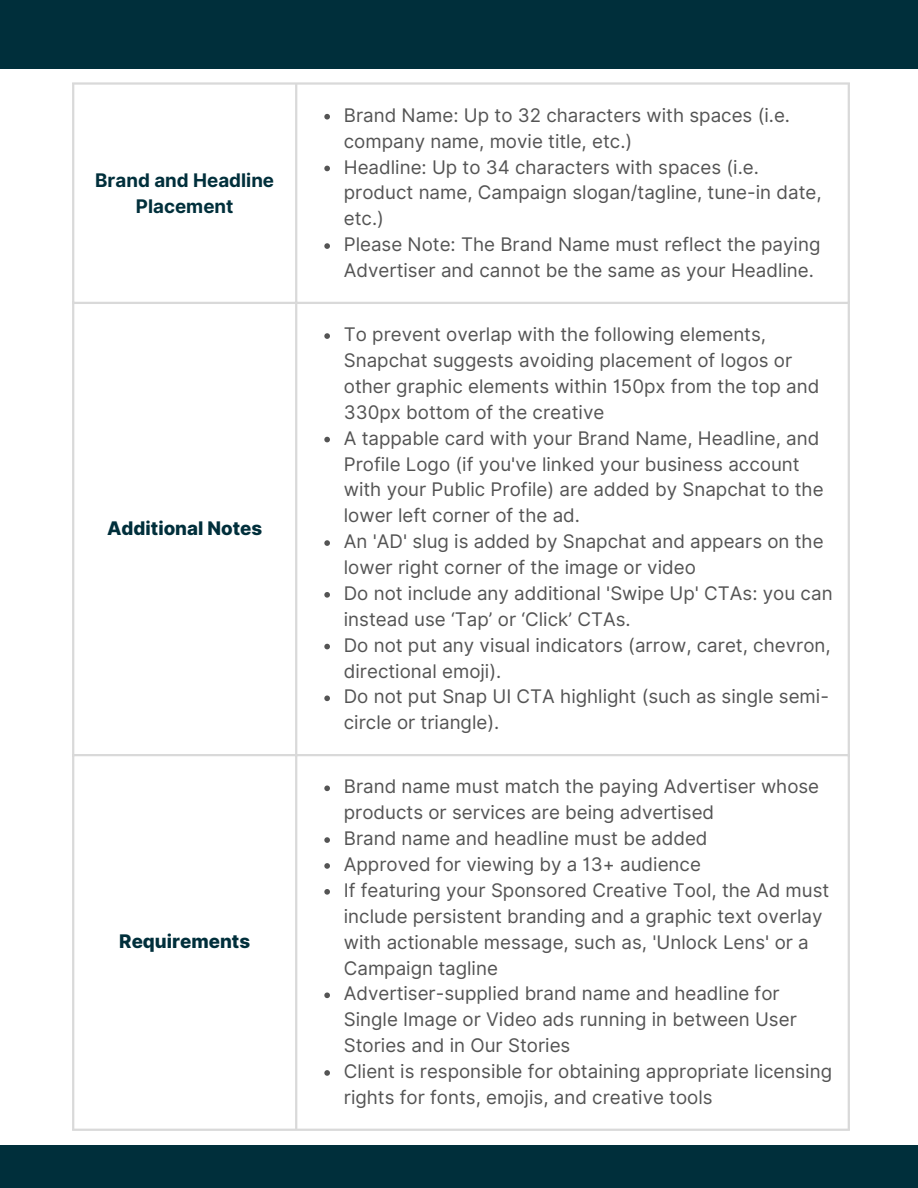
<style>
.page{position:relative;width:918px;height:1188px;background:#fff}
.page>*{position:absolute;margin:0;border:0;box-sizing:border-box;transform-origin:0 0}
.t1{font:18.75px/25.8px "Inter";color:#545454}
.t2{font:800 18.75px "Inter";color:#002f3b}
.t3{font:700 18.75px/25.8px "Inter";color:#002f3b;text-align:center}
</style>
<div class="page">
<div style="left:0;top:0;width:918px;height:68px;background:#002f3b"></div>
<div style="left:0;top:1145px;width:918px;height:43px;background:#002f3b"></div>
<svg style="left:324px;top:114px;width:6px;height:6px"></svg>
<svg style="left:324px;top:166px;width:6px;height:5px"></svg>
<svg style="left:324px;top:243px;width:6px;height:6px"></svg>
<svg style="left:324px;top:333px;width:6px;height:6px"></svg>
<svg style="left:324px;top:437px;width:6px;height:5px"></svg>
<svg style="left:324px;top:540px;width:6px;height:6px"></svg>
<svg style="left:324px;top:592px;width:6px;height:6px"></svg>
<svg style="left:324px;top:644px;width:6px;height:5px"></svg>
<svg style="left:324px;top:696px;width:6px;height:5px"></svg>
<svg style="left:324px;top:786px;width:6px;height:5px"></svg>
<svg style="left:324px;top:837px;width:6px;height:6px"></svg>
<svg style="left:324px;top:863px;width:6px;height:6px"></svg>
<svg style="left:324px;top:889px;width:6px;height:6px"></svg>
<svg style="left:324px;top:993px;width:6px;height:5px"></svg>
<svg style="left:324px;top:1070px;width:6px;height:6px"></svg>
<hr style="left:72px;top:85px;width:2px;height:1044px;background:#d9d9d9">
<hr style="left:295px;top:85px;width:2px;height:1044px;background:#d9d9d9">
<hr style="left:848px;top:85px;width:2px;height:1044px;background:#d9d9d9">
<hr style="left:72px;top:82px;width:778px;height:3px;background:#d9d9d9">
<hr style="left:72px;top:302px;width:778px;height:2px;background:#d9d9d9">
<hr style="left:72px;top:754px;width:778px;height:2px;background:#d9d9d9">
<hr style="left:72px;top:1129px;width:778px;height:2px;background:#d9d9d9">
<p class="t3" style="left:95px;top:167px;width:180px">Brand and Headline<br>Placement</p>
<p class="t2" style="left:107px;top:516px;width:157px">Additional Notes</p>
<p class="t2" style="left:119px;top:929px;width:132px">Requirements</p>
<p class="t1" style="left:344px;top:102px;width:448px">Brand Name: Up to 32 characters with spaces (i.e. company name, movie title, etc.)</p>
<p class="t1" style="left:344px;top:154px;width:479px">Headline: Up to 34 characters with spaces (i.e. product name, Campaign slogan/tagline, tune-in date, etc.)</p>
<p class="t1" style="left:344px;top:231px;width:478px">Please Note: The Brand Name must reflect the paying<br>Advertiser and cannot be the same as your Headline.</p>
<p class="t1" style="left:344px;top:321px;width:477px">To prevent overlap with the following elements, Snapchat suggests avoiding placement of logos or other graphic elements within 150px from the top and 330px bottom of the creative</p>
<p class="t1" style="left:344px;top:425px;width:481px">A tappable card with your Brand Name, Headline, and Profile Logo (if you've linked your business account with your Public Profile) are added by Snapchat to the lower left corner of the ad.</p>
<p class="t1" style="left:344px;top:528px;width:481px">An 'AD' slug is added by Snapchat and appears on the lower right corner of the image or video</p>
<p class="t1" style="left:344px;top:580px;width:490px">Do not include any additional 'Swipe Up' CTAs: you can instead use ‘Tap’ or ‘Click’ CTAs.</p>
<p class="t1" style="left:344px;top:632px;width:488px">Do not put any visual indicators (arrow, caret, chevron, directional emoji).</p>
<p class="t1" style="left:344px;top:684px;width:487px">Do not put Snap UI CTA highlight (such as single semi&shy;circle or triangle).</p>
<p class="t1" style="left:344px;top:774px;width:477px">Brand name must match the paying Advertiser whose products or services are being advertised</p>
<p class="t1" style="left:344px;top:825px;width:365px">Brand name and headline must be added</p>
<p class="t1" style="left:344px;top:851px;width:359px">Approved for viewing by a 13+ audience</p>
<p class="t1" style="left:344px;top:877px;width:487px">If featuring your Sponsored Creative Tool, the Ad must include persistent branding and a graphic text overlay with actionable message, such as, 'Unlock Lens' or a Campaign tagline</p>
<p class="t1" style="left:344px;top:981px;width:455px">Advertiser-supplied brand name and headline for<br>Single Image or Video ads running in between User<br>Stories and in Our Stories</p>
<p class="t1" style="left:344px;top:1058px;width:490px">Client is responsible for obtaining appropriate licensing rights for fonts, emojis, and creative tools</p>
</div>
